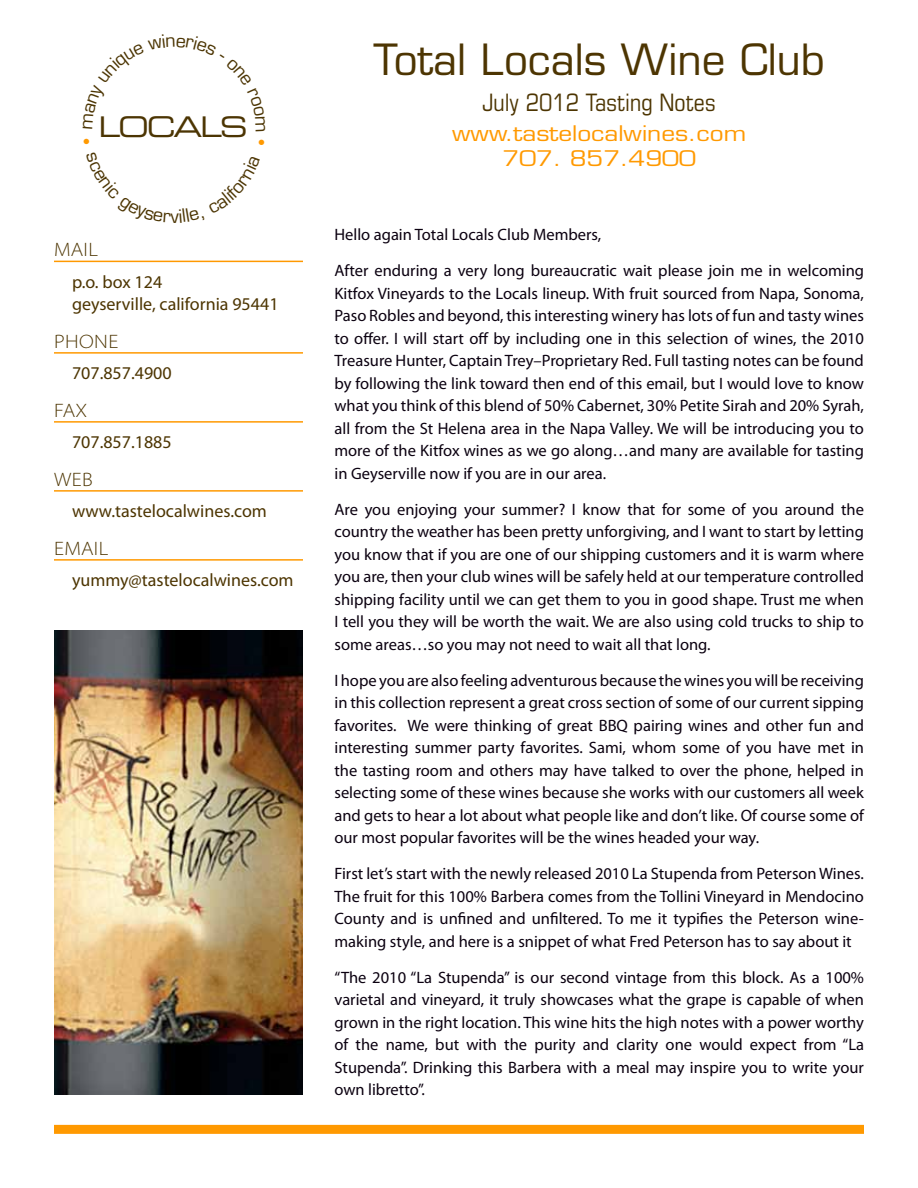
<style>
.page{position:relative;width:918px;height:1188px;background:#fff}
.page>*{position:absolute;margin:0;border:0;box-sizing:border-box;transform-origin:0 0}
.t1{font:42px "Eurostile";color:#4d3502}
.t2{font:28.5px "Eurostile Extended Two";letter-spacing:-.075em;color:#4c3503}
.t3{font:condensed 24px "Eurostile";color:#4d3502}
.t4{font:21px/25.2px "Eurostile";color:#f90;text-align:center;scale:1.16 1}
.t5{font:300 semi-expanded 19.5px "Myriad Pro";letter-spacing:.02em;color:#4d3502}
.t6{font:18px/22.5px "Myriad Pro";color:#4d3502}
.t7{font:16.5px/22.5px "Myriad Pro";color:#0b0010;text-align:justify}
</style>
<div class="page">
<div style="left:54px;top:1125px;width:810px;height:9px;background:#f90"></div>
<img style="left:54px;top:630px;width:248px;height:465px">
<hr style="left:54px;top:261px;width:249px;height:1px;background:#f90">
<hr style="left:54px;top:352px;width:249px;height:2px;background:#f90">
<hr style="left:54px;top:421px;width:249px;height:2px;background:#f90">
<hr style="left:54px;top:490px;width:249px;height:2px;background:#f90">
<hr style="left:54px;top:559px;width:249px;height:2px;background:#f90">
<h2 class="t2" style="left:98px;top:107px;width:151px">LOCALS</h2>
<p class="t5" style="left:54px;top:239px;width:45px">MAIL</p>
<p class="t6" style="left:72px;top:271px;width:208px">p.o. box 124<br>geyserville, california 95441</p>
<p class="t5" style="left:54px;top:330px;width:66px">PHONE</p>
<p class="t6" style="left:72px;top:362px;width:101px">707.857.4900</p>
<p class="t5" style="left:54px;top:399px;width:34px">FAX</p>
<p class="t6" style="left:72px;top:431px;width:101px">707.857.1885</p>
<p class="t5" style="left:54px;top:468px;width:40px">WEB</p>
<p class="t6" style="left:72px;top:500px;width:196px">www.tastelocalwines.com</p>
<p class="t5" style="left:54px;top:537px;width:56px">EMAIL</p>
<p class="t6" style="left:72px;top:569px;width:223px">yummy@tastelocalwines.com</p>
<h1 class="t1" style="left:374px;top:34px;width:453px">Total Locals Wine Club</h1>
<h3 class="t3" style="left:483px;top:88px;width:235px">July 2012 Tasting Notes</h3>
<p class="t4" style="left:452px;top:121px;width:255px">www.tastelocalwines.com<br>707. 857.4900</p>
<p class="t7" style="left:334px;top:217px;width:531px;line-height:36px">Hello again Total Locals Club Members,<br>After enduring a very long bureaucratic wait please join me in welcoming</p>
<p class="t7" style="left:334px;top:282px;width:531px">Kitfox Vineyards to the Locals lineup. With fruit sourced from Napa, Sonoma, Paso Robles and beyond, this interesting winery has lots of fun and tasty wines to offer. I will start off by including one in this selection of wines, the 2010<br>Treasure Hunter, Captain Trey–Proprietary Red. Full tasting notes can be found by following the link toward then end of this email, but I would love to know what you think of this blend of 50% Cabernet, 30% Petite Sirah and 20% Syrah, all from the St Helena area in the Napa Valley. We will be introducing you to more of the Kitfox wines as we go along…and many are available for tasting in Geyserville now if you are in our area.</p>
<p class="t7" style="left:334px;top:498px;width:531px">Are you enjoying your summer? I know that for some of you around the country the weather has been pretty unforgiving, and I want to start by letting you know that if you are one of our shipping customers and it is warm where you are, then your club wines will be safely held at our temperature controlled shipping facility until we can get them to you in good shape. Trust me when I tell you they will be worth the wait. We are also using cold trucks to ship to some areas…so you may not need to wait all that long.</p>
<p class="t7" style="left:334px;top:669px;width:531px">I hope you are also feeling adventurous because the wines you will be receiving in this collection represent a great cross section of some of our current sipping favorites. We were thinking of great BBQ pairing wines and other fun and interesting summer party favorites. Sami, whom some of you have met in the tasting room and others may have talked to over the phone, helped in selecting some of these wines because she works with our customers all week and gets to hear a lot about what people like and don’t like. Of course some of our most popular favorites will be the wines headed your way.</p>
<p class="t7" style="left:334px;top:863px;width:531px">First let’s start with the newly released 2010 La Stupenda from Peterson Wines.<br>The fruit for this 100% Barbera comes from the Tollini Vineyard in Mendocino County and is unfined and unfiltered. To me it typifies the Peterson wine&shy;making style, and here is a snippet of what Fred Peterson has to say about it</p>
<p class="t7" style="left:334px;top:966px;width:531px">“The 2010 “La Stupenda” is our second vintage from this block. As a 100% varietal and vineyard, it truly showcases what the grape is capable of when grown in the right location. This wine hits the high notes with a power worthy of the name, but with the purity and clarity one would expect from “La Stupenda”. Drinking this Barbera with a meal may inspire you to write your own libretto”.</p>
</div>
